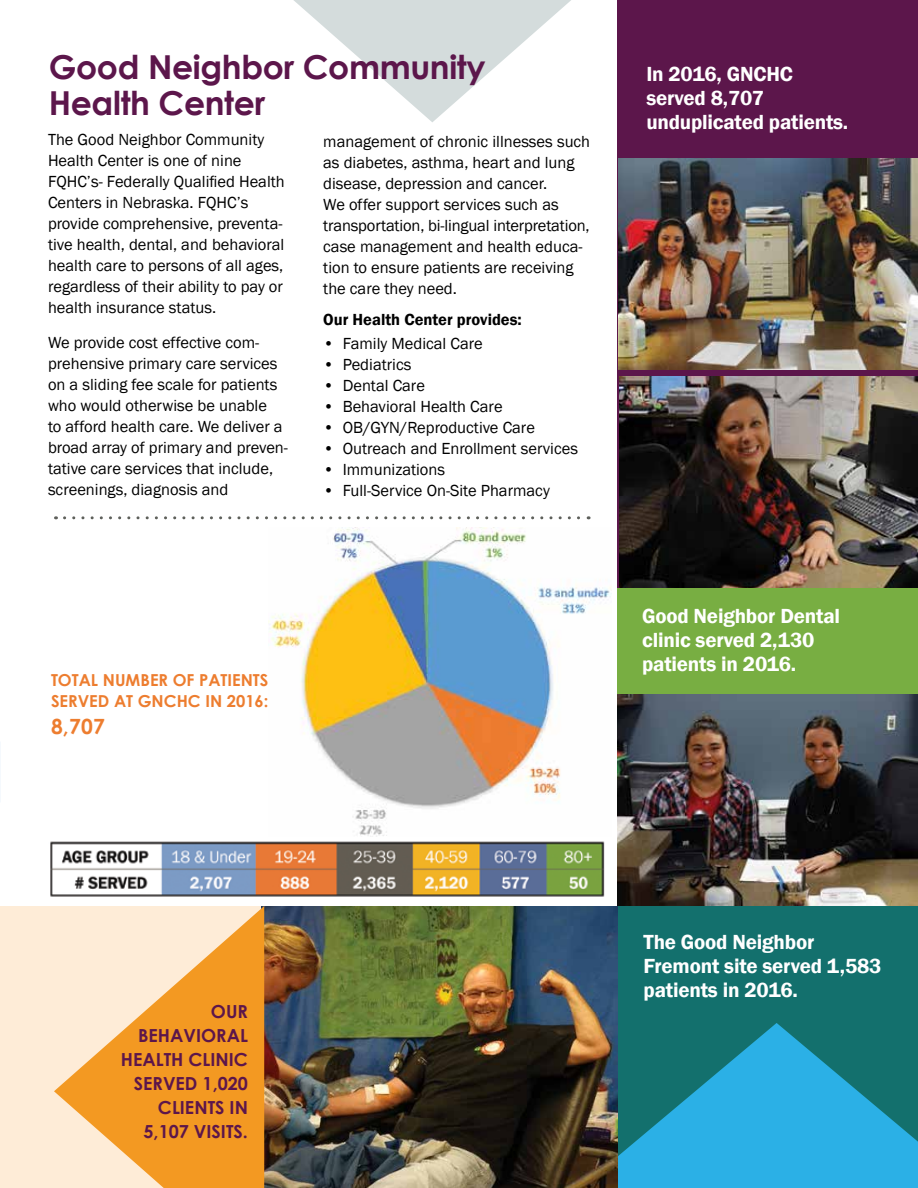
<style>
.page{position:relative;width:918px;height:1188px;background:#fff}
.page>*{position:absolute;margin:0;border:0;box-sizing:border-box;transform-origin:0 0}
.t1{font:700 33px/36px "Century Gothic";letter-spacing:-.01em;color:#5c164b}
.t2{font:600 21px/24px "Franklin Gothic";letter-spacing:-.01em;color:#fff}
.t3{font:700 21px "Century Gothic";color:#ed7d2f}
.t4{font:700 18px/24px "Century Gothic";color:#5c164b;text-align:right}
.t5{font:16.5px/21px "Franklin Gothic";color:#000}
.t6{font:700 16.5px/21px "Century Gothic";color:#ed7d2f}
.t7{font:600 16.5px "Franklin Gothic";color:#000}
</style>
<div class="page">
<img style="left:268px;top:527px;width:344px;height:310px">
<div style="left:618px;top:906px;width:300px;height:282px;background:#13706d"></div>
<div style="left:618px;top:588px;width:300px;height:116px;background:#78ae42"></div>
<div style="left:618px;top:0;width:300px;height:588px;background:#5c164b"></div>
<div style="left:0;top:906px;width:616px;height:282px;background:#feecd7"></div>
<svg style="left:65px;top:516px;width:524px;height:3px"></svg>
<svg style="left:293px;top:0;width:278px;height:122px"></svg>
<svg style="left:618px;top:1023px;width:300px;height:165px;fill:#2bb0e6"></svg>
<img style="left:619px;top:158px;width:299px;height:211px">
<img style="left:619px;top:377px;width:299px;height:211px">
<img style="left:264px;top:906px;width:354px;height:282px">
<svg style="left:54px;top:906px;width:210px;height:282px;fill:#f39922"></svg>
<img style="left:618px;top:695px;width:300px;height:211px">
<img style="left:50px;top:841px;width:555px;height:56px">
<h1 class="t1" style="left:49px;top:47px;width:438px">Good Neighbor Community<br>Health Center</h1>
<p class="t5" style="left:48px;top:129px;width:238px">The Good Neighbor Community<br>Health Center is one of nine<br>FQHC’s- Federally Qualified Health<br>Centers in Nebraska. FQHC’s provide comprehensive, preventa&shy;tive health, dental, and behavioral health care to persons of all ages, regardless of their ability to pay or health insurance status.</p>
<p class="t5" style="left:48px;top:332px;width:242px">We provide cost effective com&shy;prehensive primary care services on a sliding fee scale for patients who would otherwise be unable<br>to afford health care. We deliver a broad array of primary and preven&shy;tative care services that include, screenings, diagnosis and</p>
<p class="t5" style="left:323px;top:131px;width:268px">management of chronic illnesses such as diabetes, asthma, heart and lung disease, depression and cancer.<br>We offer support services such as transportation, bi-lingual interpretation, case management and health educa&shy;tion to ensure patients are receiving the care they need.</p>
<p class="t7" style="left:323px;top:309px;width:200px">Our Health Center provides:</p>
<p class="t5" style="left:323px;top:333px;width:161px">• Family Medical Care</p>
<p class="t5" style="left:323px;top:354px;width:90px">• Pediatrics</p>
<p class="t5" style="left:323px;top:375px;width:103px">• Dental Care</p>
<p class="t5" style="left:323px;top:396px;width:181px">• Behavioral Health Care</p>
<p class="t5" style="left:323px;top:417px;width:213px">• OB/GYN/Reproductive Care</p>
<p class="t5" style="left:323px;top:438px;width:256px">• Outreach and Enrollment services</p>
<p class="t5" style="left:323px;top:459px;width:123px">• Immunizations</p>
<p class="t5" style="left:323px;top:480px;width:228px">• Full-Service On-Site Pharmacy</p>
<p class="t6" style="left:51px;top:669px;width:219px">TOTAL NUMBER OF PATIENTS<br>SERVED AT GNCHC IN 2016:</p>
<p class="t3" style="left:51px;top:711px;width:55px">8,707</p>
<p class="t2" style="left:646px;top:62px;width:204px">In 2016, GNCHC served 8,707 unduplicated patients.</p>
<p class="t2" style="left:642px;top:604px;width:200px">Good Neighbor Dental clinic served 2,130 patients in 2016.</p>
<p class="t4" style="left:121px;top:999px;width:129px">OUR<br>BEHAVIORAL<br>HEALTH CLINIC<br>SERVED 1,020<br>CLIENTS IN<br>5,107 VISITS.</p>
<p class="t2" style="left:644px;top:930px;width:239px">The Good Neighbor<br>Fremont site served 1,583 patients in 2016.</p>
</div>
